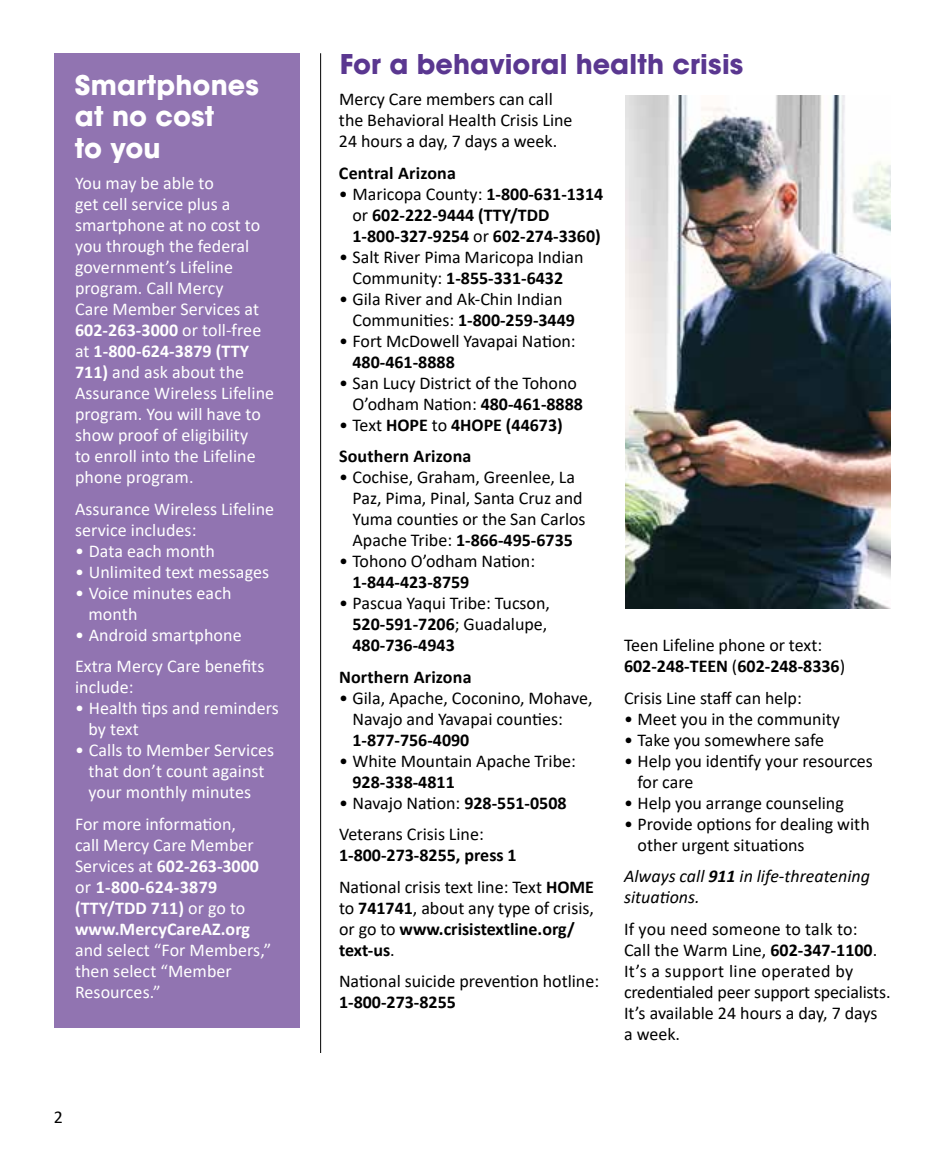
<style>
.page{position:relative;width:945px;height:1161px;background:#fff}
.page>*{position:absolute;margin:0;border:0;box-sizing:border-box;transform-origin:0 0}
.t1{font:700 27px "ITC Avant Garde Std";letter-spacing:.005em;color:#5a3790}
.t2{font:700 27px/31.5px "ITC Avant Garde Std";letter-spacing:.005em;color:#fff}
.t3{font:18px/21px "Calibri";color:#000}
.t4{font:18px/21px "Calibri";letter-spacing:.005em;color:#fff}
.t5{font:700 18px/21px "Calibri";color:#000}
.t6{font:italic 18px/21px "Calibri";color:#000}
.s1{font-weight:700}
.s2{font-weight:400}
</style>
<div class="page">
<div style="left:54px;top:53px;width:246px;height:975px;background:#9174b1"></div>
<hr style="left:320px;top:53px;width:1px;height:1000px;background:#000">
<img style="left:626px;top:95px;width:265px;height:514px">
<h3 class="t2" style="left:75px;top:69px;width:185px">Smartphones at no cost<br>to you</h3>
<p class="t4" style="left:75px;top:172px;width:201px">You may be able to<br>get cell service plus a smartphone at no cost to you through the federal government’s Lifeline program. Call Mercy<br>Care Member Services at<br><span class="s1">602-263-3000</span> or toll-free at <span class="s1">1-800-624-3879 (TTY<br>711)</span> and ask about the<br>Assurance Wireless Lifeline program. You will have to show proof of eligibility<br>to enroll into the Lifeline phone program.</p>
<p class="t4" style="left:75px;top:498px;width:201px">Assurance Wireless Lifeline service includes:</p>
<p class="t4" style="left:75px;top:540px;width:141px">• Data each month</p>
<p class="t4" style="left:75px;top:561px;width:196px">• Unlimited text messages</p>
<p class="t4" style="left:88px;top:582px;width:145px;text-indent:-14px">• Voice minutes each month</p>
<p class="t4" style="left:75px;top:624px;width:168px">• Android smartphone</p>
<p class="t4" style="left:75px;top:655px;width:191px">Extra Mercy Care benefits include:</p>
<p class="t4" style="left:88px;top:697px;width:192px;text-indent:-14px">• Health tips and reminders by text</p>
<p class="t4" style="left:75px;top:739px;width:201px;text-align:center">• Calls to Member Services that don’t count against your monthly minutes</p>
<p class="t4" style="left:75px;top:813px;width:198px">For more information,<br>call Mercy Care Member<br>Services at <span class="s1">602-263-3000 </span>or <span class="s1">1-800-624-3879 (TTY/TDD 711)</span> or go to <span class="s1">www.MercyCareAZ.org </span>and select “For Members,” then select “Member<br>Resources.”</p>
<p class="t3" style="left:54px;top:1107px;width:11px">2</p>
<h2 class="t1" style="left:340px;top:46px;width:405px">For a behavioral health crisis</h2>
<p class="t3" style="left:339px;top:88px;width:235px">Mercy Care members can call the Behavioral Health Crisis Line<br>24 hours a day, 7 days a week.</p>
<h3 class="t5" style="left:339px;top:162px;width:119px">Central Arizona</h3>
<p class="t5" style="left:352px;top:183px;width:252px;text-indent:-14px"><span class="s2">• Maricopa County:</span> 1-800-631-1314 <span class="s2">or</span> 602-222-9444 (TTY/TDD<br>1-800-327-9254 <span class="s2">or</span> 602-274-3360)</p>
<p class="t3" style="left:339px;top:246px;width:246px;text-align:center">• Salt River Pima Maricopa Indian<br>Community: <span class="s1">1-855-331-6432</span></p>
<p class="t3" style="left:353px;top:288px;width:224px;text-indent:-14px">• Gila River and Ak-Chin Indian<br>Communities: <span class="s1">1-800-259-3449</span></p>
<p class="t3" style="left:353px;top:330px;width:225px;text-indent:-14px">• Fort McDowell Yavapai Nation:<br><span class="s1">480-461-8888</span></p>
<p class="t3" style="left:353px;top:372px;width:232px;text-indent:-14px">• San Lucy District of the Tohono<br>O’odham Nation: <span class="s1">480-461-8888</span></p>
<p class="t5" style="left:339px;top:414px;width:225px"><span class="s2">• Text</span> HOPE <span class="s2">to</span> 4HOPE (44673)</p>
<h3 class="t5" style="left:339px;top:445px;width:134px">Southern Arizona</h3>
<p class="t3" style="left:353px;top:466px;width:235px;text-indent:-14px">• Cochise, Graham, Greenlee, La<br>Paz, Pima, Pinal, Santa Cruz and<br>Yuma counties or the San Carlos<br>Apache Tribe: <span class="s1">1-866-495-6735</span></p>
<p class="t3" style="left:353px;top:550px;width:184px;text-indent:-14px">• Tohono O’odham Nation:<br><span class="s1">1-844-423-8759</span></p>
<p class="t3" style="left:353px;top:592px;width:199px;text-indent:-14px">• Pascua Yaqui Tribe: Tucson,<br><span class="s1">520-591-7206</span>; Guadalupe,<br><span class="s1">480-736-4943</span></p>
<h3 class="t5" style="left:339px;top:666px;width:134px">Northern Arizona</h3>
<p class="t3" style="left:353px;top:687px;width:242px;text-indent:-14px">• Gila, Apache, Coconino, Mohave,<br>Navajo and Yavapai counties:<br><span class="s1">1-877-756-4090</span></p>
<p class="t3" style="left:353px;top:750px;width:225px;text-indent:-14px">• White Mountain Apache Tribe:<br><span class="s1">928-338-4811</span></p>
<p class="t3" style="left:339px;top:792px;width:229px">• Navajo Nation: <span class="s1">928-551-0508</span></p>
<p class="t3" style="left:339px;top:823px;width:146px">Veterans Crisis Line:</p>
<p class="t5" style="left:339px;top:844px;width:179px">1-800-273-8255, press 1</p>
<p class="t3" style="left:339px;top:876px;width:257px">National crisis text line: Text <span class="s1">HOME </span>to <span class="s1">741741</span>, about any type of crisis, or go to <span class="s1">www.crisistextline.org/ text-us</span>.</p>
<p class="t3" style="left:339px;top:970px;width:262px">National suicide prevention hotline:</p>
<p class="t5" style="left:339px;top:991px;width:118px">1-800-273-8255</p>
<p class="t3" style="left:624px;top:634px;width:200px">Teen Lifeline phone or text:</p>
<p class="t5" style="left:624px;top:656px;width:223px">602-248-TEEN <span class="s2">(</span>602-248-8336<span class="s2">)</span></p>
<p class="t3" style="left:624px;top:687px;width:179px">Crisis Line staff can help:</p>
<p class="t3" style="left:624px;top:708px;width:218px">• Meet you in the community</p>
<p class="t3" style="left:624px;top:729px;width:202px">• Take you somewhere safe</p>
<p class="t3" style="left:638px;top:750px;width:237px;text-indent:-14px">• Help you identify your resources for care</p>
<p class="t3" style="left:624px;top:792px;width:221px">• Help you arrange counseling</p>
<p class="t3" style="left:638px;top:813px;width:234px;text-indent:-14px">• Provide options for dealing with other urgent situations</p>
<p class="t6" style="left:624px;top:865px;width:248px">Always call <span class="s1">911</span> in life‑threatening situations.</p>
<p class="t3" style="left:624px;top:918px;width:268px">If you need someone to talk to:<br>Call the Warm Line, <span class="s1">602-347-1100</span>.<br>It’s a support line operated by credentialed peer support specialists.<br>It’s available 24 hours a day, 7 days a week.</p>
</div>
